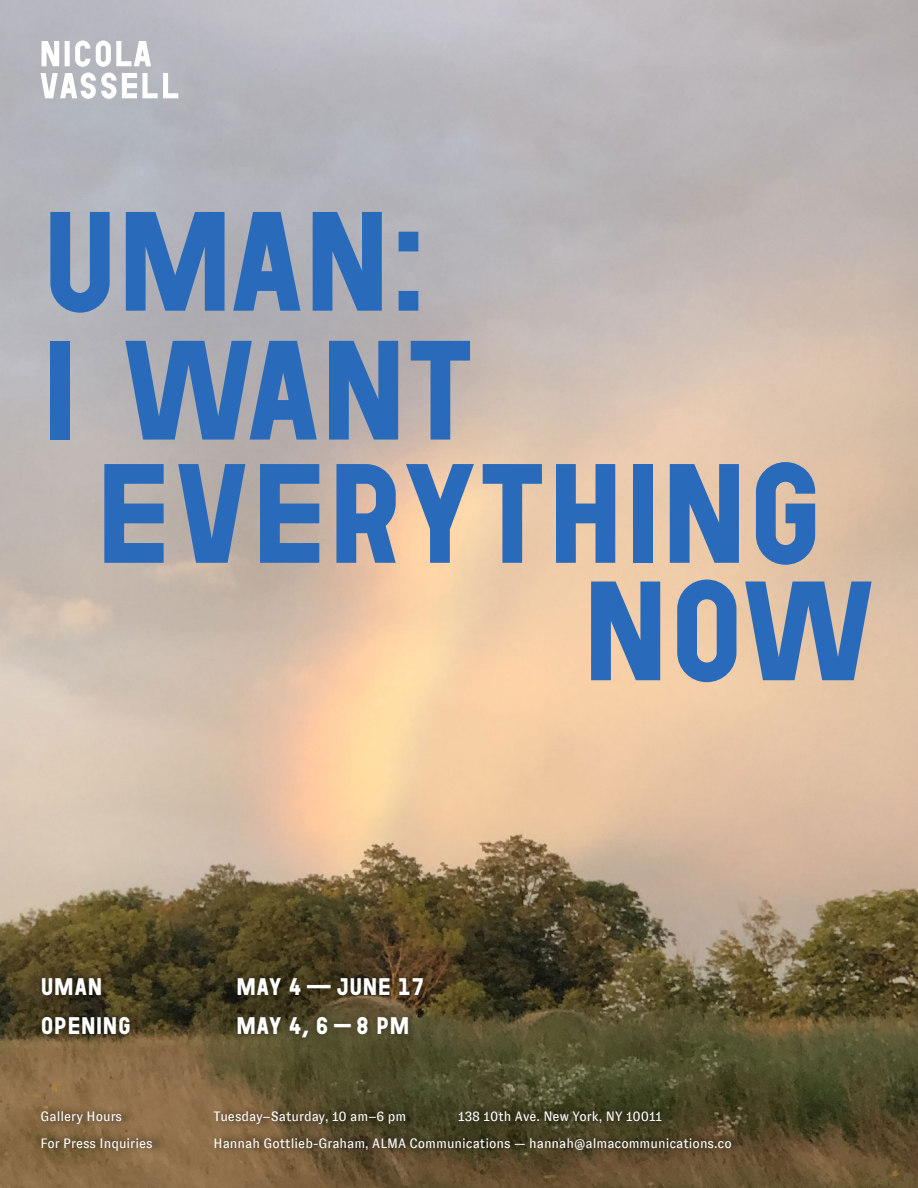
<style>
.page{position:relative;width:918px;height:1188px;background:#fff}
.page>*{position:absolute;margin:0;border:0;box-sizing:border-box;transform-origin:0 0}
.t1{font:900 141px "Garaje 0503";letter-spacing:-.03em;color:#296aba}
.t2{font:900 24px "Garaje 0503";color:#fff}
.t3{font:13.5px/26.5px "GT Zirkon";color:#fff}
</style>
<div class="page">
<img style="left:0;top:0;width:918px;height:1188px">
<svg style="left:42px;top:41px;width:109px;height:26px"></svg>
<svg style="left:40px;top:73px;width:138px;height:26px"></svg>
<div style="left:41px;top:1104px;width:704px;height:53px;background:#000;opacity:.75"></div>
<div style="left:35px;top:972px;width:395px;height:31px;background:#000;opacity:.4"></div>
<div style="left:35px;top:1010px;width:380px;height:35px;background:#000;opacity:.4"></div>
<h1 class="t1" style="left:40px;top:153px;width:389px">UMAN:</h1>
<h1 class="t1" style="left:40px;top:282px;width:441px">I WAN T</h1>
<h1 class="t1" style="left:95px;top:405px;width:732px">EVERYTHING</h1>
<h1 class="t1" style="left:581px;top:522px;width:298px">NO W</h1>
<h2 class="t2" style="left:40px;top:968px;width:64px">UMAN</h2>
<h2 class="t2" style="left:236px;top:968px;width:190px">MAY 4 — JUNE 17</h2>
<h2 class="t2" style="left:40px;top:1007px;width:92px">OPENING</h2>
<h2 class="t2" style="left:236px;top:1007px;width:172px">MAY 4, 6 – 8 PM</h2>
<p class="t3" style="left:40px;top:1103px;width:114px">Gallery Hours<br>For Press Inquiries</p>
<p class="t3" style="left:214px;top:1103px;width:520px">Tuesday–Saturday, 10 am–6 pm<br>Hannah Gottlieb-Graham, ALMA Communications — hannah@almacommunications.co</p>
<p class="t3" style="left:458px;top:1103px;width:205px">138 10th Ave. New York, NY 10011</p>
</div>
